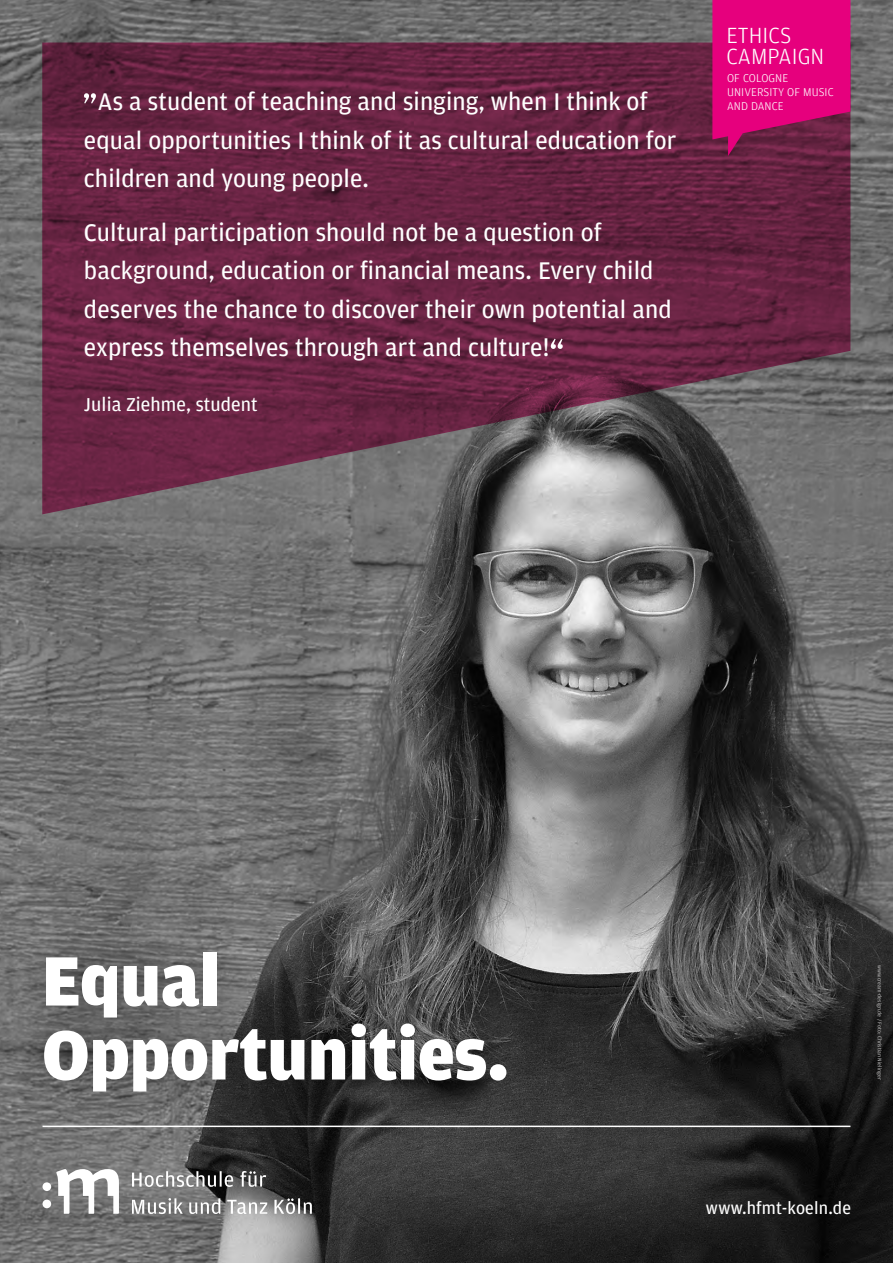
<style>
.page{position:relative;width:893px;height:1263px;background:#fff}
.page>*{position:absolute;margin:0;border:0;box-sizing:border-box;transform-origin:0 0}
.t1{font:900 73.95px "Amplitude";letter-spacing:-.005em;color:#fff}
.t2{font:25.58px/38.2px "Amplitude";letter-spacing:.005em;color:#fff}
.t3{font:300 23.25px/21px "Amplitude";letter-spacing:.005em;color:#fff}
.t4{font:19.8px "Amplitude";letter-spacing:.005em;color:#fff}
.t5{font:18px "Amplitude";letter-spacing:.01em;color:#fff}
.t6{font:300 12px/14px "Amplitude";letter-spacing:.005em;color:#fff}
.Fliesstext{font:5.7px "Amplitude";letter-spacing:.01em;color:#b3b2b2}
</style>
<div class="page">
<img style="left:0;top:0;width:893px;height:1263px">
<svg style="left:437px;top:904px;width:456px;height:359px;background:#363636"></svg>
<svg style="left:42px;top:43px;width:808px;height:471px;background:#68314a"></svg>
<svg style="left:84px;top:93px;width:12px;height:11px"></svg>
<svg style="left:551px;top:339px;width:12px;height:10px"></svg>
<svg style="left:132px;top:1171px;width:134px;height:16px;background:#848484"></svg>
<svg style="left:132px;top:1198px;width:180px;height:16px"></svg>
<svg style="left:56px;top:1169px;width:63px;height:45px"></svg>
<div style="left:43px;top:1182px;width:8px;height:9px;background:#fff;border-radius:50%"></div>
<div style="left:43px;top:1199px;width:8px;height:9px;background:#fff;border-radius:50%"></div>
<hr style="left:43px;top:1125px;width:807px;height:2px;background:#fff">
<div style="left:6px;top:915px;width:537px;height:214px;background:#000;opacity:.4"></div>
<svg style="left:712px;top:0;width:138px;height:156px;background:#cd0671"></svg>
<p class="t2" style="left:98px;top:83px;width:551px">As a student of teaching and singing, when I think of</p>
<p class="t2" style="left:84px;top:121px;width:594px">equal opportunities I think of it as cultural education for children and young people.</p>
<p class="t2" style="left:84px;top:214px;width:589px">Cultural participation should not be a question of background, education or financial means. Every child deserves the chance to discover their own potential and express themselves through art and culture!</p>
<p class="t4" style="left:84px;top:394px;width:175px">Julia Ziehme, student</p>
<p class="t3" style="left:726px;top:24px;width:100px">ETHICS<br>CAMPAIGN</p>
<p class="t6" style="left:727px;top:71px;width:63px">OF COLOGNE</p>
<p class="t6" style="left:727px;top:85px;width:108px">UNIVERSITY OF MUSIC<br>AND DANCE</p>
<p class="t1" style="left:42px;top:940px;width:180px">Equal</p>
<p class="t1" style="left:42px;top:1014px;width:469px">Opportunities.</p>
<p class="Fliesstext" style="left:883px;top:965px;width:116px;rotate:90deg">www.cream-design.de / Foto: Christian Nielinger</p>
<p class="t5" style="left:706px;top:1198px;width:147px">www.hfmt-koeln.de</p>
</div>
